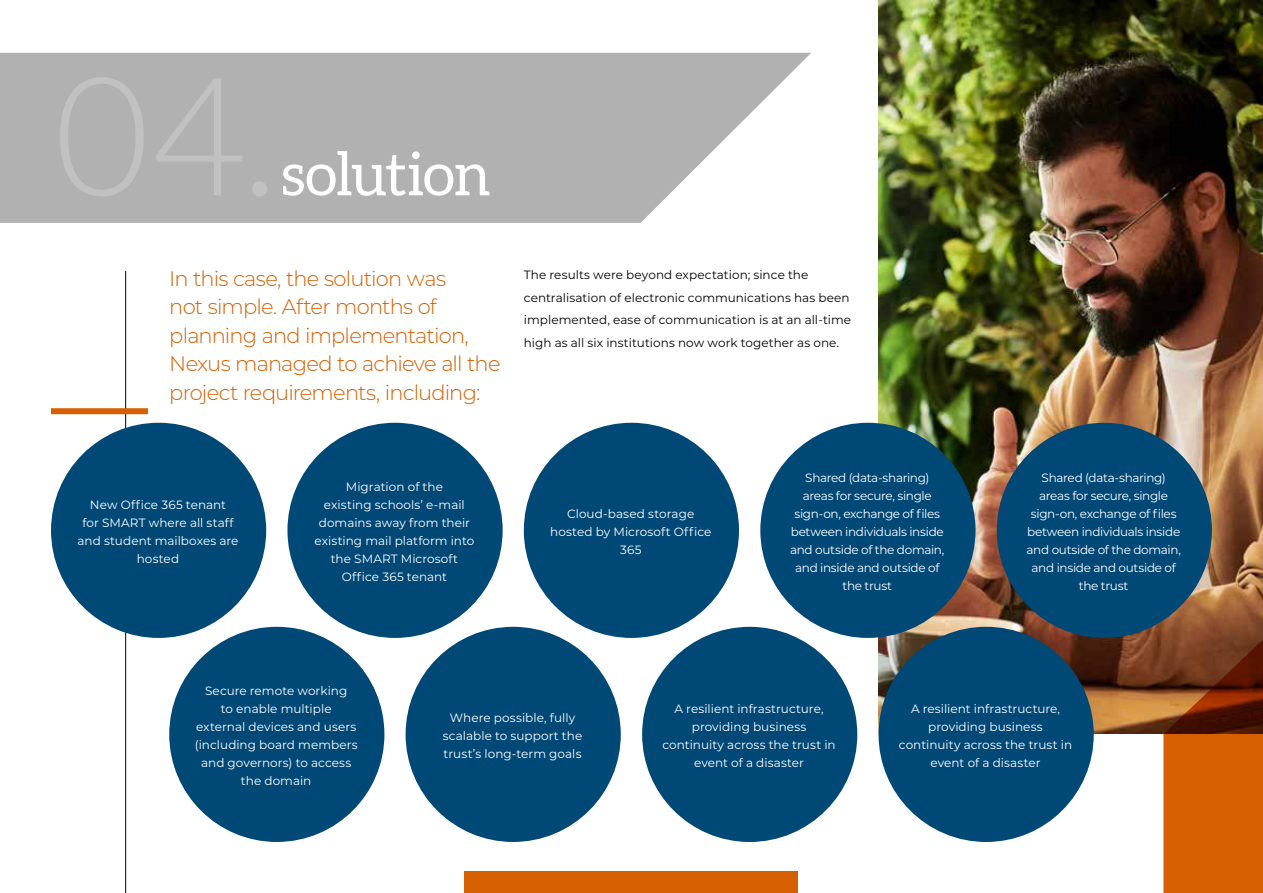
<style>
.page{position:relative;width:1263px;height:893px;background:#fff}
.page>*{position:absolute;margin:0;border:0;box-sizing:border-box;transform-origin:0 0}
.t1{font:60px "Aleo";letter-spacing:-.02em;color:#fff}
.t2{font:300 21px/28.5px "Montserrat";letter-spacing:-.035em;color:#d65f00}
.t3{font:12px/18px "Montserrat";color:#fff;text-align:center}
.t4{font:12px/18px "Montserrat";letter-spacing:-.025em;color:#fff;text-align:center}
.t5{font:12px/22.5px "Montserrat";letter-spacing:.005em;color:#000}
</style>
<div class="page">
<img style="left:878px;top:0;width:385px;height:733px">
<svg style="left:1163px;top:541px;width:100px;height:352px;background:#a95213"></svg>
<svg style="left:0;top:53px;width:811px;height:170px;background:#b9b9b9"></svg>
<hr style="left:125px;top:271px;width:1px;height:622px;background:#000">
<div style="left:51px;top:408px;width:97px;height:6px;background:#d65f00"></div>
<div style="left:465px;top:872px;width:333px;height:21px;background:#d65f00"></div>
<div style="left:51px;top:423px;width:215px;height:215px;background:#004876;border-radius:50%"></div>
<div style="left:287px;top:423px;width:216px;height:215px;background:#004876;border-radius:50%"></div>
<div style="left:169px;top:627px;width:215px;height:215px;background:#004876;border-radius:50%"></div>
<div style="left:524px;top:423px;width:215px;height:215px;background:#004876;border-radius:50%"></div>
<div style="left:406px;top:627px;width:215px;height:215px;background:#004876;border-radius:50%"></div>
<div style="left:760px;top:423px;width:215px;height:215px;background:#004876;border-radius:50%"></div>
<div style="left:997px;top:423px;width:215px;height:215px;background:#004876;border-radius:50%"></div>
<div style="left:642px;top:627px;width:215px;height:215px;background:#004876;border-radius:50%"></div>
<div style="left:878px;top:627px;width:216px;height:215px;background:#004876;border-radius:50%"></div>
<h1 class="t1" style="left:281px;top:140px;width:212px">solution</h1>
<h2 class="t2" style="left:169px;top:263px;width:333px">In this case, the solution was<br>not simple. After months of planning and implementation,<br>Nexus managed to achieve all the project requirements, including:</h2>
<p class="t5" style="left:524px;top:263px;width:329px">The results were beyond expectation; since the centralisation of electronic communications has been implemented, ease of communication is at an all-time high as all six institutions now work together as one.</p>
<p class="t3" style="left:77px;top:495px;width:162px">New Office 365 tenant<br>for SMART where all staff and student mailboxes are hosted</p>
<p class="t3" style="left:315px;top:477px;width:161px">Migration of the<br>existing schools’ e-mail domains away from their existing mail platform into the SMART Microsoft<br>Office 365 tenant</p>
<p class="t3" style="left:550px;top:504px;width:163px">Cloud-based storage hosted by Microsoft Office<br>365</p>
<p class="t4" style="left:790px;top:468px;width:156px">Shared (data-sharing) areas for secure, single sign-on, exchange of files between individuals inside and outside of the domain, and inside and outside of the trust</p>
<p class="t4" style="left:1026px;top:468px;width:156px">Shared (data-sharing) areas for secure, single sign-on, exchange of files between individuals inside and outside of the domain, and inside and outside of the trust</p>
<p class="t3" style="left:195px;top:681px;width:164px">Secure remote working<br>to enable multiple external devices and users (including board members and governors) to access the domain</p>
<p class="t3" style="left:443px;top:708px;width:141px">Where possible, fully scalable to support the trust’s long-term goals</p>
<p class="t3" style="left:662px;top:699px;width:175px">A resilient infrastructure, providing business continuity across the trust in event of a disaster</p>
<p class="t3" style="left:899px;top:699px;width:175px">A resilient infrastructure, providing business continuity across the trust in event of a disaster</p>
</div>
